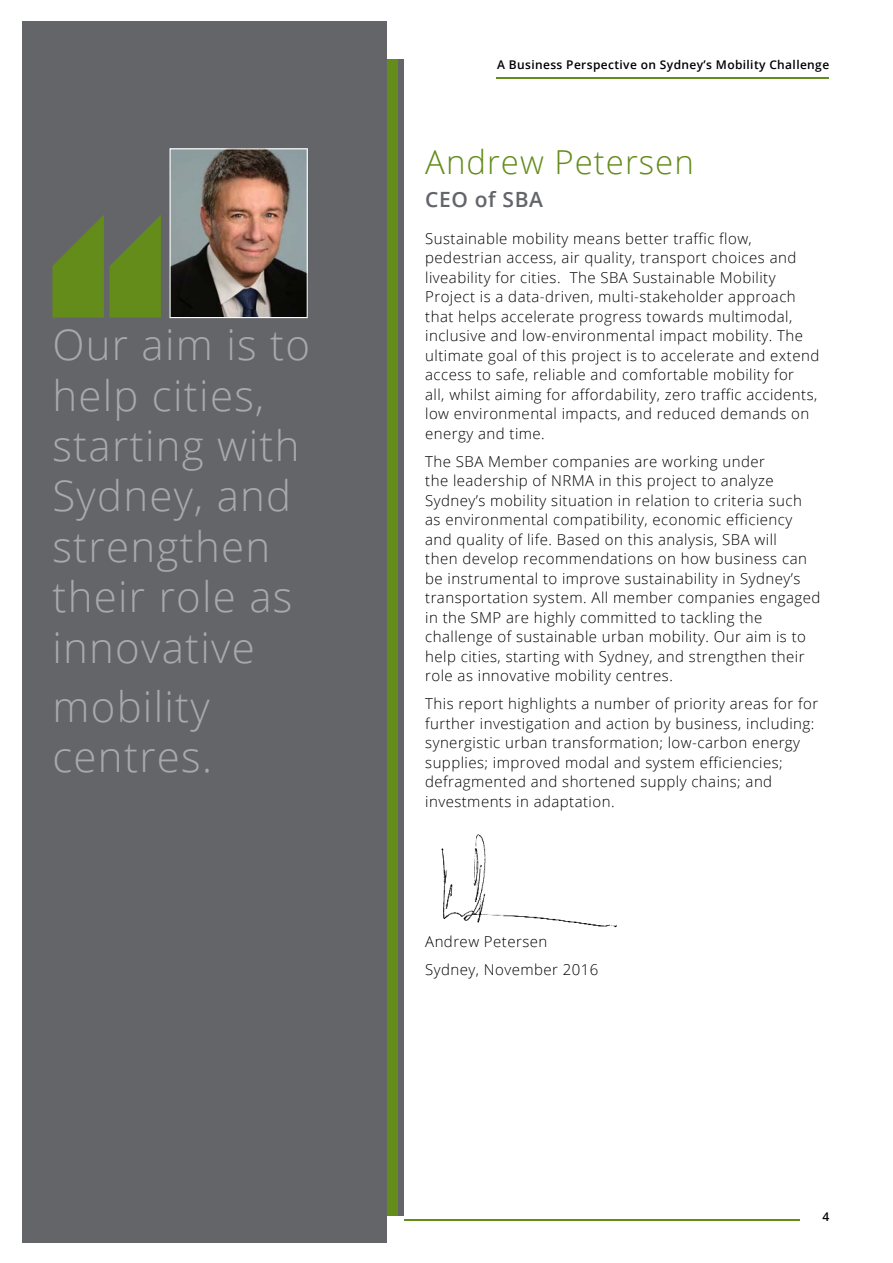
<style>
.page{position:relative;width:893px;height:1263px;background:#fff}
.page>*{position:absolute;margin:0;border:0;box-sizing:border-box;transform-origin:0 0}
.t1{font:300 42px/50.4px "Open Sans";letter-spacing:.03em;color:#a7a9ac}
.t2{font:300 33px "Open Sans";letter-spacing:.03em;color:#648c1a}
.t3{font:600 21px "Open Sans";letter-spacing:.03em;color:#646569}
.t4{font:300 15px/19.5px "Open Sans";letter-spacing:.03em;color:#000}
.t5{font:600 12px "Open Sans";letter-spacing:.03em;color:#000}
</style>
<div class="page">
<hr style="left:496px;top:77px;width:333px;height:2px;background:#648c1a">
<hr style="left:404px;top:1219px;width:395px;height:1px;background:#648c1a">
<div style="left:393px;top:60px;width:11px;height:1156px;background:#646569"></div>
<div style="left:387px;top:60px;width:11px;height:1156px;background:#648c1a"></div>
<div style="left:22px;top:21px;width:365px;height:1222px;background:#646569"></div>
<img style="left:441px;top:834px;width:176px;height:94px">
<svg style="left:52px;top:215px;width:109px;height:103px"></svg>
<img style="left:170px;top:148px;width:138px;height:170px">
<h1 class="t1" style="left:52px;top:319px;width:259px">Our aim is to help cities, starting with<br>Sydney, and strengthen their role as innovative</h1>
<h1 class="t1" style="left:52px;top:680px;width:161px">mobility centres.</h1>
<p class="t5" style="left:497px;top:56px;width:334px">A Business Perspective on Sydney’s Mobility Challenge</p>
<h2 class="t2" style="left:425px;top:139px;width:270px">Andrew Petersen</h2>
<h3 class="t3" style="left:425px;top:185px;width:119px">CEO of SBA</h3>
<p class="t4" style="left:425px;top:228px;width:396px">Sustainable mobility means better traffic flow, pedestrian access, air quality, transport choices and liveability for cities. The SBA Sustainable Mobility Project is a data-driven, multi-stakeholder approach that helps accelerate progress towards multimodal, inclusive and low-environmental impact mobility. The ultimate goal of this project is to accelerate and extend access to safe, reliable and comfortable mobility for<br>all, whilst aiming for affordability, zero traffic accidents, low environmental impacts, and reduced demands on energy and time.</p>
<p class="t4" style="left:425px;top:451px;width:397px">The SBA Member companies are working under<br>the leadership of NRMA in this project to analyze Sydney’s mobility situation in relation to criteria such as environmental compatibility, economic efficiency and quality of life. Based on this analysis, SBA will<br>then develop recommendations on how business can be instrumental to improve sustainability in Sydney’s transportation system. All member companies engaged in the SMP are highly committed to tackling the challenge of sustainable urban mobility. Our aim is to help cities, starting with Sydney, and strengthen their role as innovative mobility centres.</p>
<p class="t4" style="left:425px;top:694px;width:394px">This report highlights a number of priority areas for for further investigation and action by business, including: synergistic urban transformation; low-carbon energy supplies; improved modal and system efficiencies; defragmented and shortened supply chains; and investments in adaptation.</p>
<p class="t4" style="left:425px;top:927px;width:175px;line-height:28px">Andrew Petersen<br>Sydney, November 2016</p>
<p class="t5" style="left:822px;top:1208px;width:8px">4</p>
</div>
